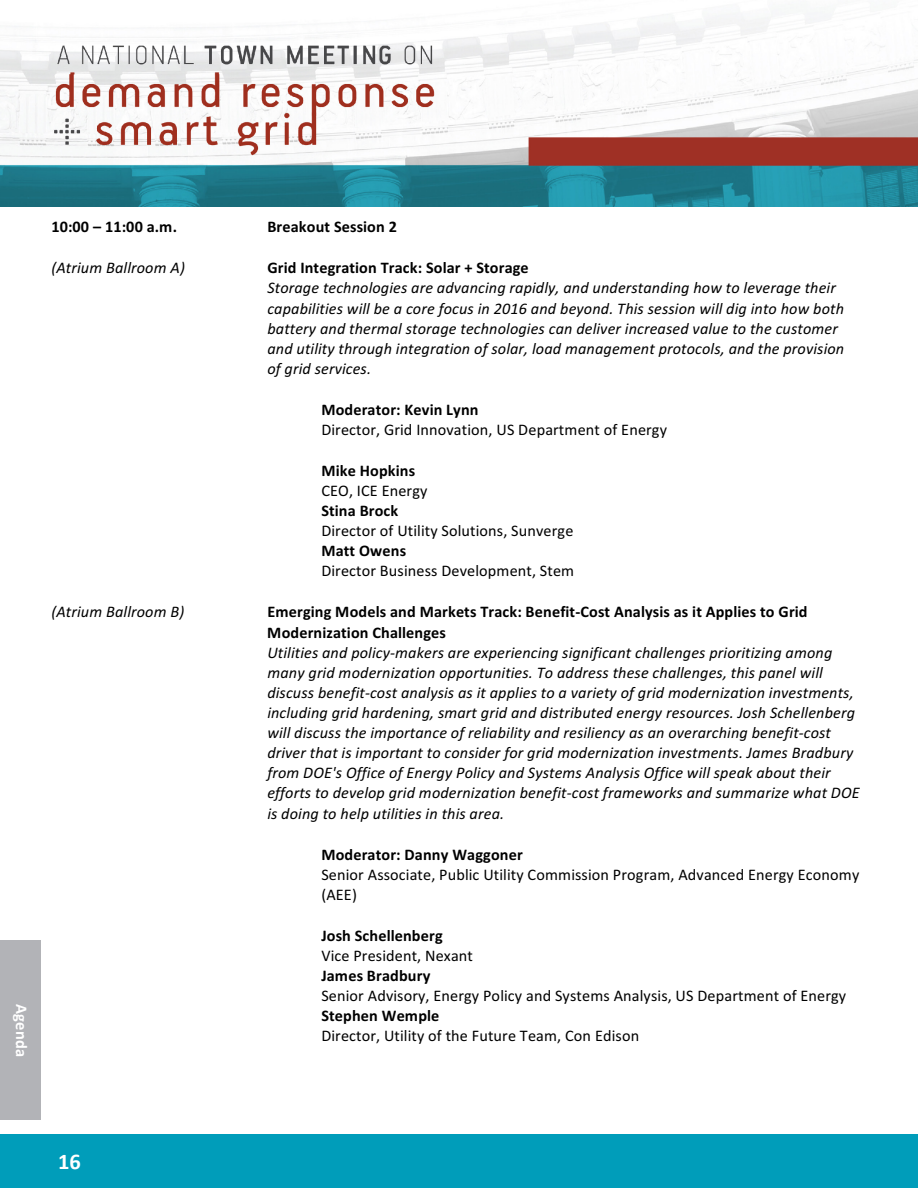
<style>
.page{position:relative;width:918px;height:1188px;background:#fff}
.page>*{position:absolute;margin:0;border:0;box-sizing:border-box;transform-origin:0 0}
.t1{font:700 22.5px "Calibri";color:#fff}
.t2{font:700 16.5px "Calibri";letter-spacing:.01em;color:#fff}
.t3{font:italic 16.2px/20.1px "Calibri";letter-spacing:.01em;color:#000}
.t4{font:16.2px/20.1px "Calibri";letter-spacing:.01em;color:#000}
.t5{font:700 16.2px "Calibri";letter-spacing:.01em;color:#000}
.s1{font-weight:700;font-style:normal}
.s2{font-weight:700}
</style>
<div class="page">
<div style="left:0;top:1134px;width:918px;height:54px;background:#009dba"></div>
<div style="left:0;top:940px;width:40px;height:180px;background:#b2b3b7"></div>
<img style="left:0;top:14px;width:918px;height:193px">
<p class="t2" style="left:32px;top:1004px;width:54px;rotate:90deg">Agenda</p>
<p class="t5" style="left:51px;top:215px;width:127px">10:00 – 11:00 a.m.</p>
<p class="t5" style="left:267px;top:215px;width:131px">Breakout Session 2</p>
<p class="t3" style="left:51px;top:257px;width:135px">(Atrium Ballroom A)</p>
<p class="t3" style="left:267px;top:257px;width:578px"><span class="s1">Grid Integration Track: Solar + Storage<br></span>Storage technologies are advancing rapidly, and understanding how to leverage their capabilities will be a core focus in 2016 and beyond. This session will dig into how both battery and thermal storage technologies can deliver increased value to the customer and utility through integration of solar, load management protocols, and the provision of grid services.</p>
<p class="t4" style="left:321px;top:399px;width:347px"><span class="s2">Moderator: Kevin Lynn<br></span>Director, Grid Innovation, US Department of Energy</p>
<p class="t4" style="left:321px;top:460px;width:254px"><span class="s2">Mike Hopkins<br></span>CEO, ICE Energy<br><span class="s2">Stina Brock<br></span>Director of Utility Solutions, Sunverge<br><span class="s2">Matt Owens<br></span>Director Business Development, Stem</p>
<p class="t3" style="left:51px;top:601px;width:135px">(Atrium Ballroom B)</p>
<p class="t3" style="left:267px;top:601px;width:594px"><span class="s1">Emerging Models and Markets Track: Benefit-Cost Analysis as it Applies to Grid Modernization Challenges<br></span>Utilities and policy-makers are experiencing significant challenges prioritizing among many grid modernization opportunities. To address these challenges, this panel will discuss benefit-cost analysis as it applies to a variety of grid modernization investments, including grid hardening, smart grid and distributed energy resources. Josh Schellenberg will discuss the importance of reliability and resiliency as an overarching benefit-cost driver that is important to consider for grid modernization investments. James Bradbury from DOE's Office of Energy Policy and Systems Analysis Office will speak about their efforts to develop grid modernization benefit-cost frameworks and summarize what DOE is doing to help utilities in this area.</p>
<p class="t4" style="left:321px;top:844px;width:540px"><span class="s2">Moderator: Danny Waggoner<br></span>Senior Associate, Public Utility Commission Program, Advanced Energy Economy (AEE)</p>
<p class="t4" style="left:321px;top:925px;width:526px"><span class="s2">Josh Schellenberg<br></span>Vice President, Nexant<br><span class="s2">James Bradbury<br></span>Senior Advisory, Energy Policy and Systems Analysis, US Department of Energy <span class="s2">Stephen Wemple<br></span>Director, Utility of the Future Team, Con Edison</p>
<h1 class="t1" style="left:58px;top:1147px;width:24px">16</h1>
</div>
